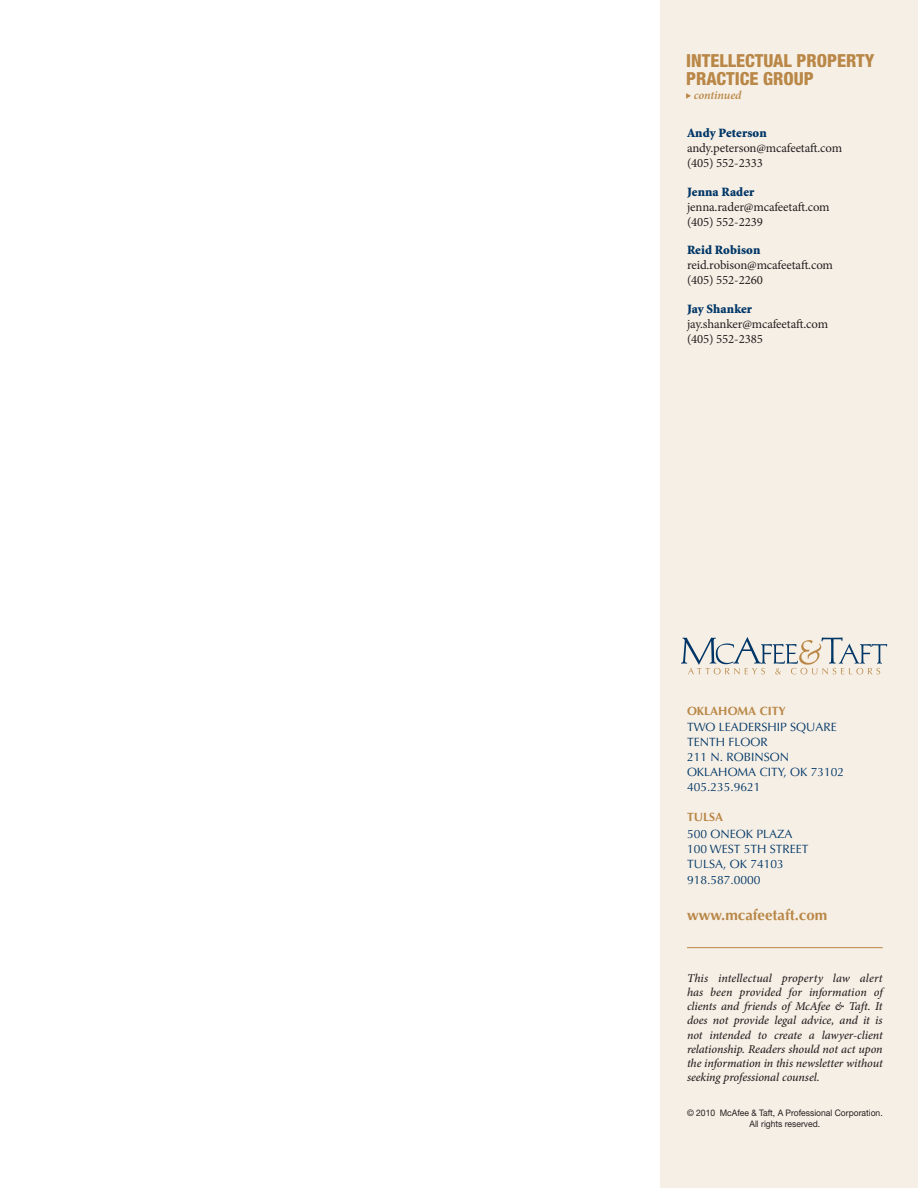
<style>
.page{position:relative;width:918px;height:1188px;background:#fff}
.page>*{position:absolute;margin:0;border:0;box-sizing:border-box;transform-origin:0 0}
.t1{font:800 condensed 18px/18px "Helvetica Neue";color:#b98747}
.t2{font:700 15px "Optima LT Std";color:#b98747}
.t3{font:12.75px/15px "Minion Pro";letter-spacing:-.01em;color:#231f20}
.Body_text{font:italic 500 12px/14.2px "Minion Pro";letter-spacing:-.01em;color:#231f20;text-align:justify}
.t4{font:12px/15px "Optima LT Std";color:#003667}
.t5{font:700 12px "Optima LT Std";color:#b98747}
.t6{font:italic 600 12px "Minion Pro";letter-spacing:-.005em;color:#b98747}
.t7{font:9px/10.8px "Helvetica Neue";color:#231f20;text-align:center;scale:.95 1}
.s1{font-family:"Minion Std";font-weight:900;color:#003667}
</style>
<div class="page">
<div style="left:660px;top:0;width:258px;height:807px;background:#f6efe5"></div>
<div style="left:660px;top:485px;width:258px;height:703px;background:#f6efe5"></div>
<hr style="left:687px;top:947px;width:196px;height:1px;background:#b98747">
<svg style="left:686px;top:93px;width:5px;height:6px"></svg>
<svg style="left:681px;top:637px;width:206px;height:37px"></svg>
<p class="t1" style="left:686px;top:51px;width:190px">INTELLECTUAL PROPERTY<br>PRACTICE GROUP</p>
<p class="t6" style="left:694px;top:87px;width:49px">continued</p>
<p class="t3" style="left:687px;top:126px;width:157px"><span class="s1">Andy Peterson </span>andy.peterson@mcafeetaft.com (405) 552-2333</p>
<p class="t3" style="left:687px;top:184px;width:144px"><span class="s1">Jenna Rader </span>jenna.rader@mcafeetaft.com (405) 552-2239</p>
<p class="t3" style="left:687px;top:243px;width:148px"><span class="s1">Reid Robison </span>reid.robison@mcafeetaft.com (405) 552-2260</p>
<p class="t3" style="left:687px;top:301px;width:143px"><span class="s1">Jay Shanker </span>jay.shanker@mcafeetaft.com (405) 552-2385</p>
<p class="t5" style="left:687px;top:704px;width:100px">OKLAHOMA CITY</p>
<p class="t4" style="left:687px;top:720px;width:151px">TWO LEADERSHIP SQUARE<br>TENTH FLOOR</p>
<p class="t4" style="left:687px;top:750px;width:104px">211 N. ROBINSON</p>
<p class="t4" style="left:687px;top:765px;width:159px">OKLAHOMA CITY, OK 73102</p>
<p class="t4" style="left:687px;top:780px;width:75px">405.235.9621</p>
<p class="t5" style="left:687px;top:810px;width:38px">TULSA</p>
<p class="t4" style="left:687px;top:826px;width:107px">500 ONEOK PLAZA</p>
<p class="t4" style="left:687px;top:841px;width:123px">100 WEST 5TH STREET</p>
<p class="t4" style="left:687px;top:856px;width:98px">TULSA, OK 74103</p>
<p class="t4" style="left:687px;top:873px;width:75px">918.587.0000</p>
<p class="t2" style="left:687px;top:906px;width:142px">www.mcafeetaft.com</p>
<p class="Body_text" style="left:687px;top:971px;width:197px">This intellectual property law alert has been provided for information of clients and friends of McAfee &amp; Taft. It does not provide legal advice, and it is not intended to create a lawyer-client relationship. Readers should not act upon the information in this newsletter without seeking professional counsel.</p>
<p class="t7" style="left:687px;top:1108px;width:208px">© 2010 McAfee &amp; Taft, A Professional Corporation.<br>All rights reserved.</p>
</div>
